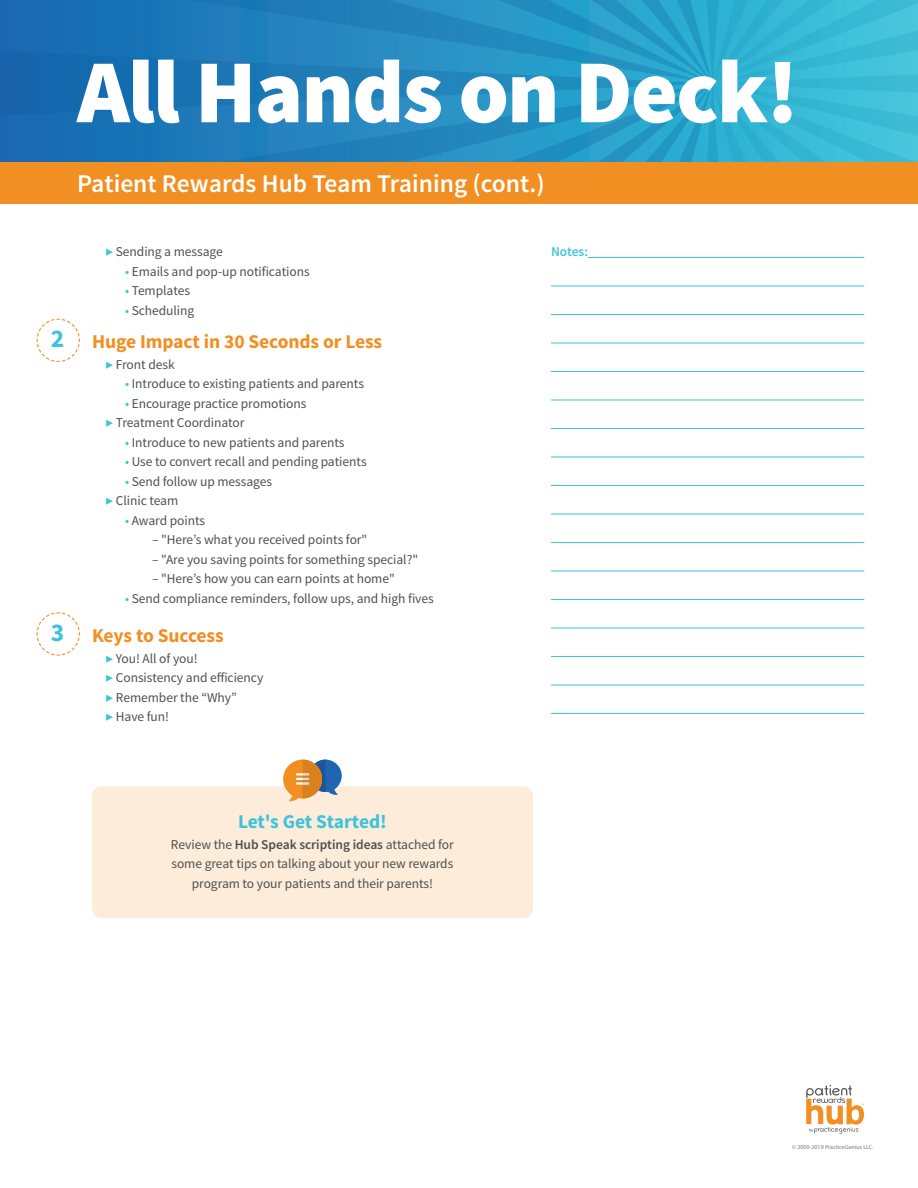
<style>
.page{position:relative;width:918px;height:1188px;background:#fff}
.page>*{position:absolute;margin:0;border:0;box-sizing:border-box;transform-origin:0 0}
.t1{font:900 90px "Source Sans Pro";letter-spacing:-.02em;color:#fff}
.t2{font:600 25.5px "Source Sans Pro";color:#fff}
.t3{font:700 25.5px "Source Sans Pro";color:#3ec3db}
.t4{font:700 19.5px "Source Sans Pro";letter-spacing:-.005em;color:#f28f22}
.t5{font:700 19.5px "Source Sans Pro";letter-spacing:-.01em;color:#3ec3db}
.t6{font:13.5px/19.5px "Source Sans Pro";letter-spacing:-.005em;color:#4f5050;text-align:center}
.t7{font:600 13.5px "Source Sans Pro";letter-spacing:-.005em;color:#3ec3db}
.t8{font:6px "Myriad Pro";color:#7f7b7b}
.s1{color:#3ec3db}
.s2{font-weight:600}
</style>
<div class="page">
<div style="left:92px;top:786px;width:441px;height:132px;background:#fdecd9;border-radius:9px"></div>
<svg style="left:36px;top:318px;width:44px;height:44px"></svg>
<svg style="left:0;top:0;width:230px;height:50px;background:#1971b5"></svg>
<svg style="left:0;top:50px;width:230px;height:33px;background:#166db0"></svg>
<svg style="left:0;top:83px;width:230px;height:80px;background:#1b70b1"></svg>
<svg style="left:230px;top:0;width:688px;height:163px;background:#2b9bc6"></svg>
<div style="left:0;top:163px;width:918px;height:41px;background:#f28f22"></div>
<svg style="left:806px;top:1085px;width:58px;height:49px"></svg>
<svg style="left:36px;top:612px;width:44px;height:44px"></svg>
<hr style="left:588px;top:257px;width:276px;height:1px;background:#3ec3db">
<hr style="left:551px;top:286px;width:313px;height:1px;background:#3ec3db">
<hr style="left:551px;top:314px;width:313px;height:1px;background:#3ec3db">
<hr style="left:551px;top:343px;width:313px;height:1px;background:#3ec3db">
<hr style="left:551px;top:371px;width:313px;height:1px;background:#3ec3db">
<hr style="left:551px;top:400px;width:313px;height:1px;background:#3ec3db">
<hr style="left:551px;top:428px;width:313px;height:1px;background:#3ec3db">
<hr style="left:551px;top:457px;width:313px;height:1px;background:#3ec3db">
<hr style="left:551px;top:485px;width:313px;height:1px;background:#3ec3db">
<hr style="left:551px;top:514px;width:313px;height:1px;background:#3ec3db">
<hr style="left:551px;top:542px;width:313px;height:1px;background:#3ec3db">
<hr style="left:551px;top:571px;width:313px;height:1px;background:#3ec3db">
<hr style="left:551px;top:599px;width:313px;height:1px;background:#3ec3db">
<hr style="left:551px;top:628px;width:313px;height:1px;background:#3ec3db">
<hr style="left:551px;top:656px;width:313px;height:1px;background:#3ec3db">
<hr style="left:551px;top:685px;width:313px;height:1px;background:#3ec3db">
<hr style="left:551px;top:713px;width:313px;height:1px;background:#3ec3db">
<svg style="left:283px;top:760px;width:59px;height:41px"></svg>
<p class="t1" style="left:77px;top:34px;width:723px">All Hands on Deck!</p>
<p class="t2" style="left:77px;top:167px;width:469px">Patient Rewards Hub Team Training (cont.)</p>
<p class="t3" style="left:51px;top:323px;width:15px">2</p>
<p class="t3" style="left:51px;top:616px;width:15px">3</p>
<p class="t6" style="left:106px;top:242px;width:119px"><span class="s1">▶</span> Sending a message</p>
<p class="t6" style="left:125px;top:262px;width:186px"><span class="s1">•</span> Emails and pop-up notifications</p>
<p class="t6" style="left:125px;top:281px;width:66px"><span class="s1">•</span> Templates</p>
<p class="t6" style="left:125px;top:301px;width:71px"><span class="s1">•</span> Scheduling</p>
<p class="t4" style="left:92px;top:329px;width:292px">Huge Impact in 30 Seconds or Less</p>
<p class="t6" style="left:106px;top:355px;width:71px"><span class="s1">▶</span> Front desk</p>
<p class="t6" style="left:125px;top:374px;width:240px"><span class="s1">•</span> Introduce to existing patients and parents</p>
<p class="t6" style="left:125px;top:394px;width:183px"><span class="s1">•</span> Encourage practice promotions</p>
<p class="t6" style="left:106px;top:413px;width:140px"><span class="s1">▶</span> Treatment Coordinator</p>
<p class="t6" style="left:125px;top:433px;width:221px"><span class="s1">•</span> Introduce to new patients and parents</p>
<p class="t6" style="left:125px;top:452px;width:243px"><span class="s1">•</span> Use to convert recall and pending patients</p>
<p class="t6" style="left:125px;top:472px;width:148px"><span class="s1">•</span> Send follow up messages</p>
<p class="t6" style="left:106px;top:491px;width:74px"><span class="s1">▶</span> Clinic team</p>
<p class="t6" style="left:125px;top:511px;width:82px"><span class="s1">•</span> Award points</p>
<p class="t6" style="left:152px;top:530px;width:217px">– "Here’s what you received points for"</p>
<p class="t6" style="left:152px;top:550px;width:268px">– "Are you saving points for something special?"</p>
<p class="t6" style="left:152px;top:569px;width:244px">– "Here’s how you can earn points at home"</p>
<p class="t6" style="left:125px;top:589px;width:310px"><span class="s1">•</span> Send compliance reminders, follow ups, and high fives</p>
<p class="t4" style="left:92px;top:623px;width:133px">Keys to Success</p>
<p class="t6" style="left:106px;top:649px;width:94px"><span class="s1">▶</span> You! All of you!</p>
<p class="t6" style="left:106px;top:668px;width:159px"><span class="s1">▶</span> Consistency and efficiency</p>
<p class="t6" style="left:106px;top:688px;width:133px"><span class="s1">▶</span> Remember the “Why”</p>
<p class="t6" style="left:106px;top:707px;width:65px"><span class="s1">▶</span> Have fun!</p>
<p class="t7" style="left:551px;top:243px;width:39px">Notes:</p>
<p class="t5" style="left:238px;top:809px;width:150px">Let's Get Started!</p>
<p class="t6" style="left:171px;top:835px;width:284px">Review the <span class="s2">Hub Speak scripting ideas</span> attached for some great tips on talking about your new rewards program to your patients and their parents!</p>
<p class="t8" style="left:792px;top:1143px;width:83px">© 2009-2019 PracticeGenius LLC.</p>
</div>
